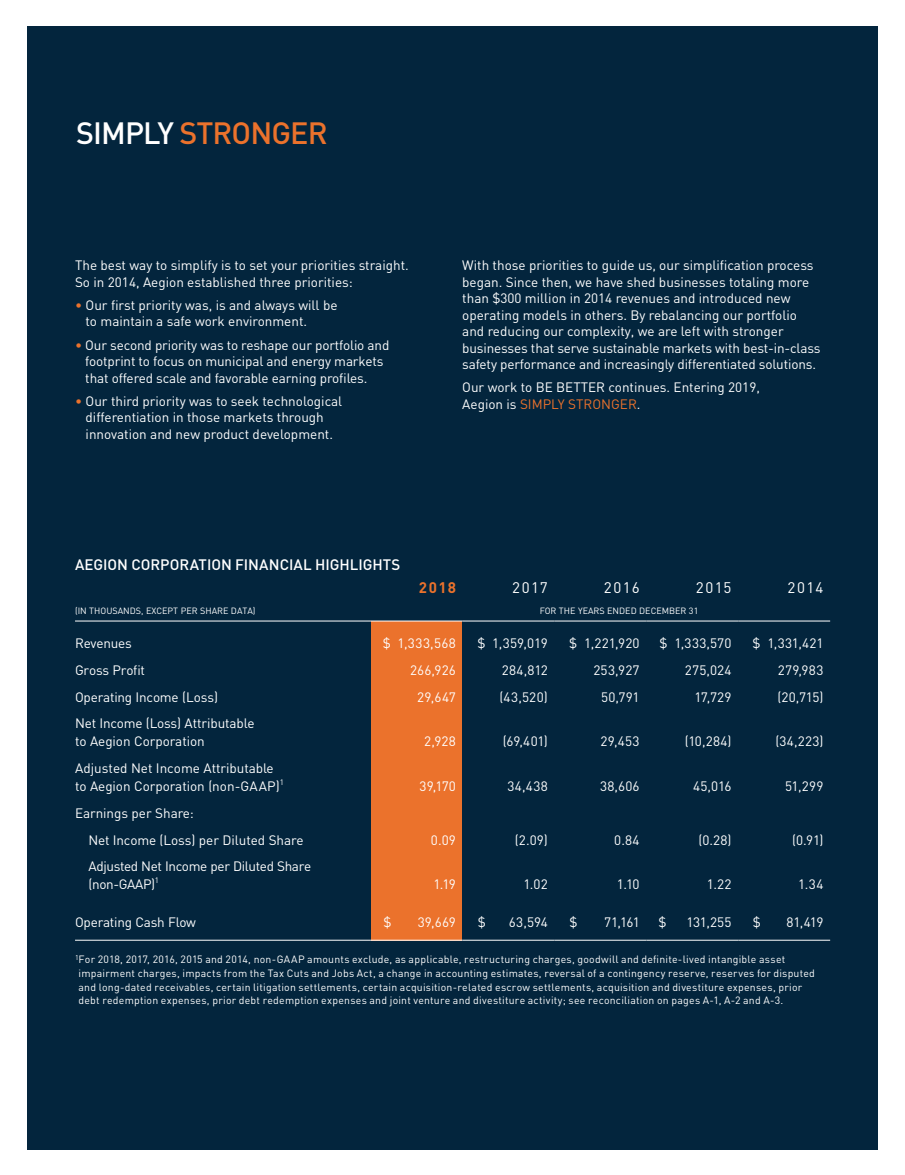
<style>
.page{position:relative;width:905px;height:1175px;background:#fff}
.page>*{position:absolute;margin:0;border:0;box-sizing:border-box;transform-origin:0 0}
.t1{font:500 30.45px "DIN";letter-spacing:-.03em;color:#eb722c}
.t2{font:15.15px "DIN";letter-spacing:.09em;color:#fff}
.t3{font:700 15.15px "DIN";color:#eb722c}
.t4{font:500 15px "DIN";letter-spacing:-.005em;color:#fff}
.t5{font:13.5px/16.5px "DIN";letter-spacing:-.005em;color:#fff}
.t6{font:13.5px/18px "DIN";letter-spacing:-.025em;color:#fff}
.t7{font:10.5px/13.5px "DIN";letter-spacing:.02em;color:#fff}
.t8{font:9px "DIN";color:#fff}
.t9{font:7.8px "DIN";color:#fff}
.s1{color:#fff}
.s2{color:#eb722c}
</style>
<div class="page">
<div style="left:28px;top:26px;width:850px;height:1123px;background:#03253d"></div>
<div style="left:371px;top:621px;width:90px;height:319px;background:#eb722c"></div>
<hr style="left:75px;top:620px;width:296px;height:1px;background:#fff">
<hr style="left:371px;top:620px;width:92px;height:1px;background:#fff">
<hr style="left:463px;top:620px;width:91px;height:1px;background:#fff">
<hr style="left:554px;top:620px;width:92px;height:1px;background:#fff">
<hr style="left:646px;top:620px;width:92px;height:1px;background:#fff">
<hr style="left:738px;top:620px;width:92px;height:1px;background:#fff">
<hr style="left:75px;top:939px;width:296px;height:1px;background:#fff">
<hr style="left:371px;top:939px;width:92px;height:1px;background:#fff">
<hr style="left:463px;top:939px;width:91px;height:1px;background:#fff">
<hr style="left:554px;top:939px;width:92px;height:1px;background:#fff">
<hr style="left:646px;top:939px;width:92px;height:1px;background:#fff">
<hr style="left:738px;top:939px;width:92px;height:1px;background:#fff">
<h1 class="t1" style="left:76px;top:113px;width:253px"><span class="s1">SIMPLY</span> STRONGER</h1>
<p class="t5" style="left:75px;top:257px;width:335px">The best way to simplify is to set your priorities straight.<br>So in 2014, Aegion established three priorities:</p>
<p class="t5" style="left:86px;top:296px;width:253px;text-indent:-11px"><span class="s2">•</span> Our first priority was, is and always will be to maintain a safe work environment.</p>
<p class="t5" style="left:85px;top:336px;width:305px;text-indent:-10px"><span class="s2">•</span> Our second priority was to reshape our portfolio and footprint to focus on municipal and energy markets that offered scale and favorable earning profiles.</p>
<p class="t5" style="left:75px;top:392px;width:269px;text-align:center"><span class="s2">•</span> Our third priority was to seek technological differentiation in those markets through innovation and new product development.</p>
<p class="t5" style="left:462px;top:257px;width:360px">With those priorities to guide us, our simplification process began. Since then, we have shed businesses totaling more than $300 million in 2014 revenues and introduced new operating models in others. By rebalancing our portfolio and reducing our complexity, we are left with stronger businesses that serve sustainable markets with best-in-class safety performance and increasingly differentiated solutions.</p>
<p class="t5" style="left:462px;top:379px;width:299px">Our work to BE BETTER continues. Entering 2019,<br>Aegion is <span class="s2">SIMPLY STRONGER</span>.</p>
<p class="t4" style="left:75px;top:555px;width:327px">AEGION CORPORATION FINANCIAL HIGHLIGHTS</p>
<p class="t3" style="left:419px;top:577px;width:39px">2018</p>
<p class="t2" style="left:512px;top:577px;width:37px">2017</p>
<p class="t2" style="left:604px;top:577px;width:37px">2016</p>
<p class="t2" style="left:695px;top:577px;width:37px">2015</p>
<p class="t2" style="left:787px;top:577px;width:37px">2014</p>
<p class="t8" style="left:75px;top:605px;width:182px">(IN THOUSANDS, EXCEPT PER SHARE DATA)</p>
<p class="t8" style="left:539px;top:605px;width:160px">FOR THE YEARS ENDED DECEMBER 31</p>
<p class="t5" style="left:75px;top:634px;width:58px">Revenues</p>
<p class="t5" style="left:383px;top:634px;width:75px">$ 1,333,568</p>
<p class="t5" style="left:477px;top:634px;width:72px">$ 1,359,019</p>
<p class="t5" style="left:569px;top:634px;width:72px">$ 1,221,920</p>
<p class="t5" style="left:659px;top:634px;width:74px">$ 1,333,570</p>
<p class="t5" style="left:752px;top:634px;width:72px">$ 1,331,421</p>
<p class="t5" style="left:75px;top:661px;width:71px">Gross Profit</p>
<p class="t5" style="left:410px;top:661px;width:47px">266,926</p>
<p class="t5" style="left:502px;top:661px;width:48px">284,812</p>
<p class="t5" style="left:593px;top:661px;width:48px">253,927</p>
<p class="t5" style="left:685px;top:661px;width:48px">275,024</p>
<p class="t5" style="left:778px;top:661px;width:47px">279,983</p>
<p class="t5" style="left:75px;top:688px;width:144px">Operating Income (Loss)</p>
<p class="t5" style="left:417px;top:688px;width:40px">29,647</p>
<p class="t5" style="left:499px;top:688px;width:50px">(43,520)</p>
<p class="t5" style="left:601px;top:688px;width:40px">50,791</p>
<p class="t5" style="left:694px;top:688px;width:39px">17,729</p>
<p class="t5" style="left:777px;top:688px;width:47px">(20,715)</p>
<p class="t5" style="left:75px;top:714px;width:181px;line-height:18px">Net Income (Loss) Attributable to Aegion Corporation</p>
<p class="t5" style="left:424px;top:733px;width:33px">2,928</p>
<p class="t5" style="left:503px;top:733px;width:46px">(69,401)</p>
<p class="t5" style="left:600px;top:733px;width:41px">29,453</p>
<p class="t5" style="left:685px;top:733px;width:48px">(10,284)</p>
<p class="t5" style="left:775px;top:733px;width:49px">(34,223)</p>
<p class="t5" style="left:75px;top:758px;width:206px;line-height:18px">Adjusted Net Income Attributable to Aegion Corporation (non-GAAP)</p>
<p class="t9" style="left:280px;top:777px;width:6px">1</p>
<p class="t5" style="left:419px;top:777px;width:38px">39,170</p>
<p class="t5" style="left:507px;top:777px;width:42px">34,438</p>
<p class="t5" style="left:600px;top:777px;width:41px">38,606</p>
<p class="t5" style="left:693px;top:777px;width:40px">45,016</p>
<p class="t5" style="left:785px;top:777px;width:40px">51,299</p>
<p class="t5" style="left:89px;top:799px;width:216px;line-height:27px;text-indent:-14px">Earnings per Share:<br>Net Income (Loss) per Diluted Share</p>
<p class="t5" style="left:431px;top:831px;width:27px">0.09</p>
<p class="t5" style="left:515px;top:831px;width:34px">(2.09)</p>
<p class="t5" style="left:614px;top:831px;width:27px">0.84</p>
<p class="t5" style="left:698px;top:831px;width:35px">(0.28)</p>
<p class="t5" style="left:792px;top:831px;width:33px">(0.91)</p>
<p class="t6" style="left:88px;top:857px;width:224px">Adjusted Net Income per Diluted Share (non-GAAP)</p>
<p class="t9" style="left:155px;top:875px;width:6px">1</p>
<p class="t5" style="left:433px;top:875px;width:24px">1.19</p>
<p class="t5" style="left:523px;top:875px;width:26px">1.02</p>
<p class="t5" style="left:617px;top:875px;width:24px">1.10</p>
<p class="t5" style="left:707px;top:875px;width:26px">1.22</p>
<p class="t5" style="left:798px;top:875px;width:27px">1.34</p>
<p class="t5" style="left:75px;top:913px;width:122px">Operating Cash Flow</p>
<p class="t5" style="left:383px;top:913px;width:10px">$</p>
<p class="t5" style="left:417px;top:913px;width:40px">39,669</p>
<p class="t5" style="left:477px;top:913px;width:10px">$</p>
<p class="t5" style="left:508px;top:913px;width:41px">63,594</p>
<p class="t5" style="left:569px;top:913px;width:10px">$</p>
<p class="t5" style="left:604px;top:913px;width:37px">71,161</p>
<p class="t5" style="left:658px;top:913px;width:10px">$</p>
<p class="t5" style="left:686px;top:913px;width:47px">131,255</p>
<p class="t5" style="left:753px;top:913px;width:10px">$</p>
<p class="t5" style="left:786px;top:913px;width:38px">81,419</p>
<p class="t7" style="left:79px;top:952px;width:738px;text-indent:-4px"><sup>1</sup>For 2018, 2017, 2016, 2015 and 2014, non-GAAP amounts exclude, as applicable, restructuring charges, goodwill and definite-lived intangible asset impairment charges, impacts from the Tax Cuts and Jobs Act, a change in accounting estimates, reversal of a contingency reserve, reserves for disputed and long-dated receivables, certain litigation settlements, certain acquisition-related escrow settlements, acquisition and divestiture expenses, prior debt redemption expenses, prior debt redemption expenses and joint venture and divestiture activity; see reconciliation on pages A-1, A-2 and A-3.</p>
</div>
